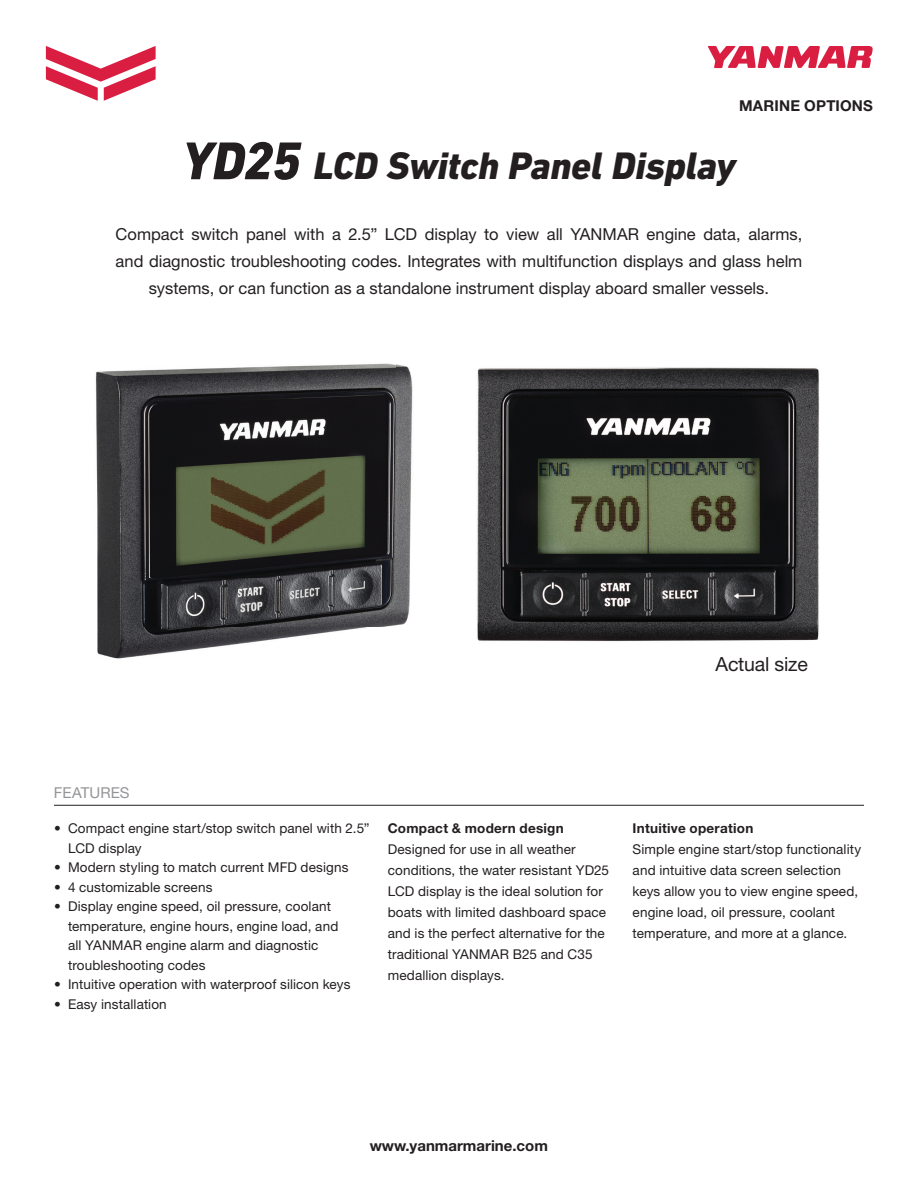
<style>
.page{position:relative;width:918px;height:1188px;background:#fff}
.page>*{position:absolute;margin:0;border:0;box-sizing:border-box;transform-origin:0 0}
.t1{font:italic 800 39px "DIN Next LT Pro";letter-spacing:-.01em;color:#231f20}
.t2{font:19.5px "Helvetica Neue LT Std";letter-spacing:-.01em;color:#231f20}
.t3{font:16.5px/27px "Helvetica Neue LT Std";color:#231f20;text-align:center}
.t4{font:700 15px "Helvetica Neue LT Std";color:#231f20}
.t5{font:15px "Helvetica Neue LT Std";letter-spacing:.005em;color:#939598}
.t6{font:13.5px/21px "Helvetica Neue LT Std";letter-spacing:.01em;color:#231f20}
.t7{font:700 13.5px "Helvetica Neue LT Std";letter-spacing:.02em;color:#231f20}
.s1{font-size:54px}
</style>
<div class="page">
<img style="left:477px;top:367px;width:343px;height:274px">
<svg style="left:46px;top:46px;width:110px;height:55px"></svg>
<svg style="left:708px;top:46px;width:165px;height:22px"></svg>
<img style="left:95px;top:363px;width:318px;height:296px">
<hr style="left:54px;top:805px;width:810px;height:1px;background:#231f20">
<p class="t4" style="left:739px;top:97px;width:135px">MARINE OPTIONS</p>
<h1 class="t1" style="left:182px;top:143px;width:556px"><span class="s1">YD25</span> LCD Switch Panel Display</h1>
<p class="t3" style="left:116px;top:220px;width:688px">Compact switch panel with a 2.5” LCD display to view all YANMAR engine data, alarms, and diagnostic troubleshooting codes. Integrates with multifunction displays and glass helm systems, or can function as a standalone instrument display aboard smaller vessels.</p>
<h2 class="t2" style="left:716px;top:652px;width:94px">Actual size</h2>
<p class="t5" style="left:54px;top:784px;width:77px">FEATURES</p>
<p class="t6" style="left:68px;top:818px;width:303px;line-height:19.5px;text-indent:-14px">• Compact engine start/stop switch panel with 2.5”<br>LCD display</p>
<p class="t6" style="left:54px;top:857px;width:296px">• Modern styling to match current MFD designs</p>
<p class="t6" style="left:54px;top:876px;width:160px">• 4 customizable screens</p>
<p class="t6" style="left:68px;top:896px;width:272px;line-height:19.5px;text-indent:-14px">• Display engine speed, oil pressure, coolant temperature, engine hours, engine load, and all YANMAR engine alarm and diagnostic troubleshooting codes</p>
<p class="t6" style="left:54px;top:974px;width:298px">• Intuitive operation with waterproof silicon keys</p>
<p class="t6" style="left:54px;top:993px;width:114px">• Easy installation</p>
<p class="t7" style="left:388px;top:820px;width:178px">Compact &amp; modern design</p>
<p class="t6" style="left:388px;top:839px;width:223px">Designed for use in all weather conditions, the water resistant YD25<br>LCD display is the ideal solution for boats with limited dashboard space and is the perfect alternative for the traditional YANMAR B25 and C35 medallion displays.</p>
<p class="t7" style="left:633px;top:820px;width:122px">Intuitive operation</p>
<p class="t6" style="left:633px;top:839px;width:230px">Simple engine start/stop functionality and intuitive data screen selection keys allow you to view engine speed, engine load, oil pressure, coolant temperature, and more at a glance.</p>
<p class="t4" style="left:370px;top:1137px;width:180px">www.yanmarmarine.com</p>
</div>
